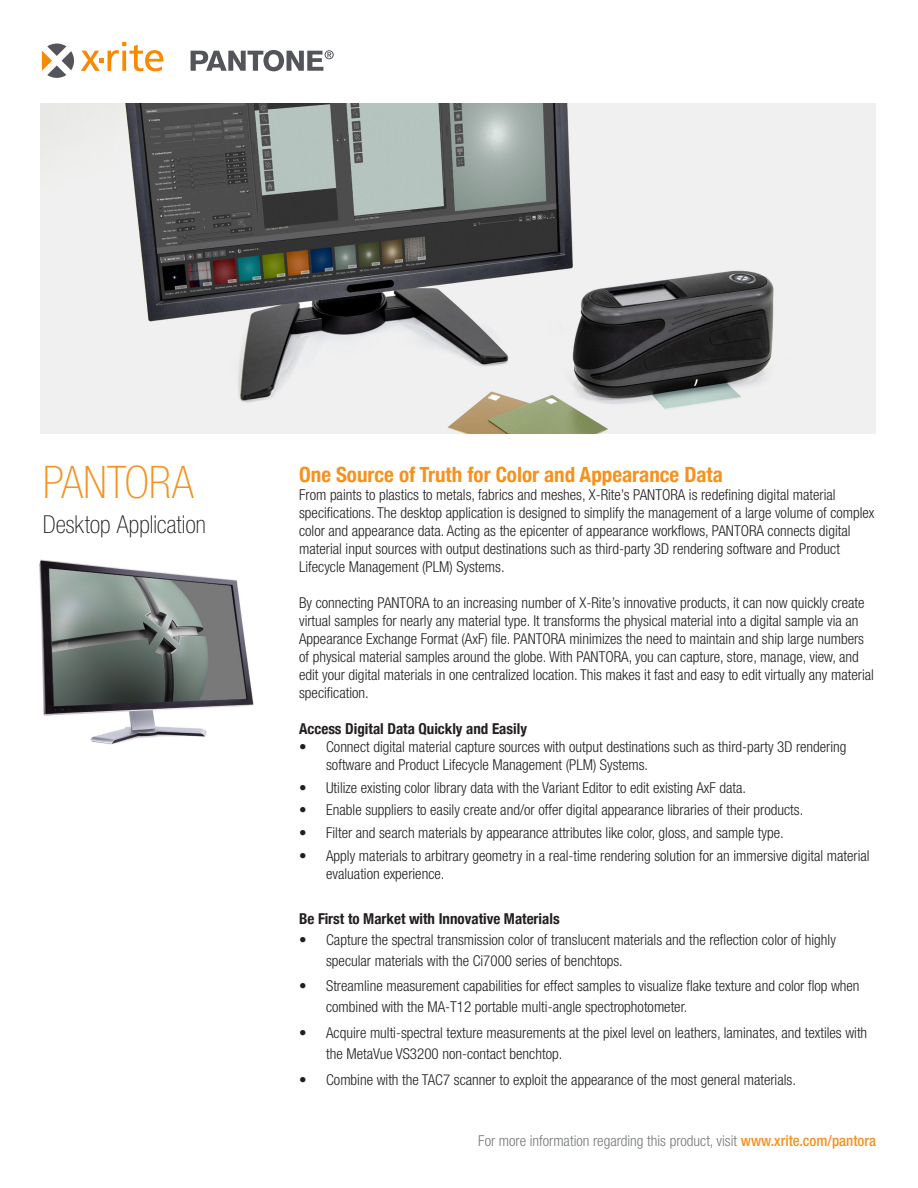
<style>
.page{position:relative;width:918px;height:1188px;background:#fff}
.page>*{position:absolute;margin:0;border:0;box-sizing:border-box;transform-origin:0 0}
.SellSheet-H1__title{font:100 condensed 45px "Helvetica Neue";color:#f6911e}
.SellSheet-H1{font:100 condensed 24.75px "Helvetica Neue";color:#231f20}
.t1{font:700 condensed 21px "Helvetica Neue";color:#f6911e}
.SellSheet-Body{font:300 condensed 15px/18px "Helvetica Neue";color:#231f20}
.SellSheet-Body-2{font:700 condensed 15px "Helvetica Neue";color:#231f20}
.t2{font:300 condensed 15px "Helvetica Neue";color:#76787b}
.s1{font-weight:500;color:#f6911e}
</style>
<div class="page">
<img style="left:40px;top:103px;width:836px;height:331px">
<svg style="left:191px;top:50px;width:143px;height:21px"></svg>
<svg style="left:81px;top:42px;width:83px;height:29px"></svg>
<svg style="left:42px;top:44px;width:32px;height:34px"></svg>
<img style="left:39px;top:559px;width:215px;height:186px">
<p class="SellSheet-H1__title" style="left:43px;top:457px;width:152px">PANTORA</p>
<p class="SellSheet-H1" style="left:43px;top:510px;width:165px">Desktop Application</p>
<p class="t1" style="left:299px;top:457px;width:425px">One Source of Truth for Color and Appearance Data</p>
<p class="SellSheet-Body" style="left:299px;top:486px;width:577px">From paints to plastics to metals, fabrics and meshes, X-Rite’s PANTORA is redefining digital material specifications. The desktop application is designed to simplify the management of a large volume of complex color and appearance data. Acting as the epicenter of appearance workflows, PANTORA connects digital material input sources with output destinations such as third-party 3D rendering software and Product Lifecycle Management (PLM) Systems.</p>
<p class="SellSheet-Body" style="left:299px;top:594px;width:576px">By connecting PANTORA to an increasing number of X-Rite’s innovative products, it can now quickly create virtual samples for nearly any material type. It transforms the physical material into a digital sample via an Appearance Exchange Format (AxF) file. PANTORA minimizes the need to maintain and ship large numbers of physical material samples around the globe. With PANTORA, you can capture, store, manage, view, and edit your digital materials in one centralized location. This makes it fast and easy to edit virtually any material specification.</p>
<p class="SellSheet-Body-2" style="left:299px;top:716px;width:229px">Access Digital Data Quickly and Easily</p>
<p class="SellSheet-Body" style="left:326px;top:738px;width:522px;text-indent:-27px">• Connect digital material capture sources with output destinations such as third-party 3D rendering software and Product Lifecycle Management (PLM) Systems.</p>
<p class="SellSheet-Body" style="left:299px;top:778px;width:448px">• Utilize existing color library data with the Variant Editor to edit existing AxF data.</p>
<p class="SellSheet-Body" style="left:299px;top:801px;width:506px">• Enable suppliers to easily create and/or offer digital appearance libraries of their products.</p>
<p class="SellSheet-Body" style="left:299px;top:824px;width:486px">• Filter and search materials by appearance attributes like color, gloss, and sample type.</p>
<p class="SellSheet-Body" style="left:326px;top:846px;width:545px;text-indent:-27px">• Apply materials to arbitrary geometry in a real-time rendering solution for an immersive digital material evaluation experience.</p>
<p class="SellSheet-Body-2" style="left:299px;top:906px;width:262px">Be First to Market with Innovative Materials</p>
<p class="SellSheet-Body" style="left:326px;top:929px;width:511px;line-height:21px;text-indent:-27px">• Capture the spectral transmission color of translucent materials and the reflection color of highly specular materials with the Ci7000 series of benchtops.</p>
<p class="SellSheet-Body" style="left:326px;top:975px;width:535px;line-height:21px;text-indent:-27px">• Streamline measurement capabilities for effect samples to visualize flake texture and color flop when combined with the MA-T12 portable multi-angle spectrophotometer.</p>
<p class="SellSheet-Body" style="left:326px;top:1022px;width:543px;line-height:21px;text-indent:-27px">• Acquire multi-spectral texture measurements at the pixel level on leathers, laminates, and textiles with the MetaVue VS3200 non-contact benchtop.</p>
<p class="SellSheet-Body" style="left:299px;top:1070px;width:498px">• Combine with the TAC7 scanner to exploit the appearance of the most general materials.</p>
<p class="t2" style="left:478px;top:1132px;width:399px">For more information regarding this product, visit <span class="s1">www.xrite.com/pantora</span></p>
</div>
